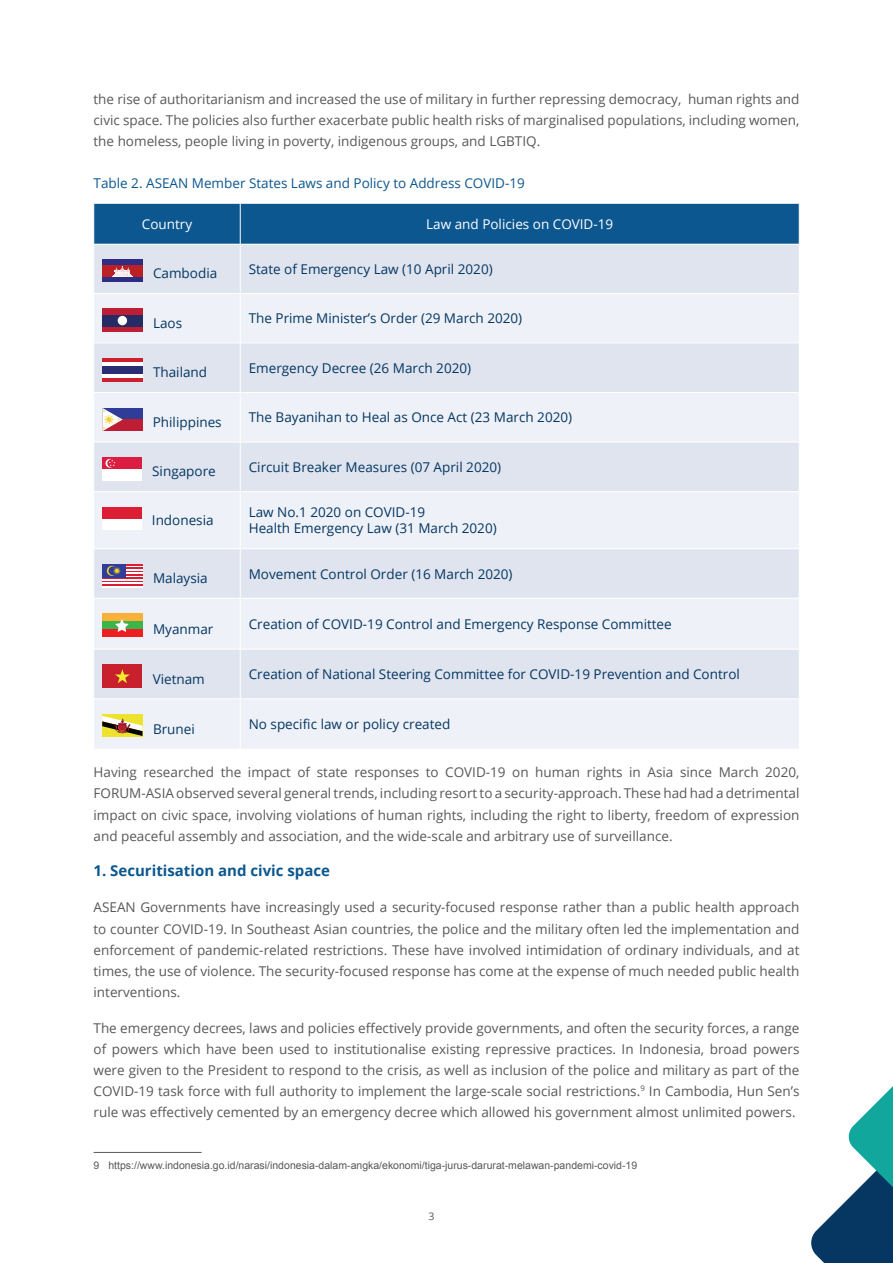
<style>
.page{position:relative;width:893px;height:1263px;background:#fff}
.page>*{position:absolute;margin:0;border:0;box-sizing:border-box;transform-origin:0 0}
.t1{font:700 15px "Open Sans";color:#0c578f}
.t2{font:13.5px/21px "Open Sans";color:#57585a;text-align:justify}
.t3{font:13.5px/16.2px "Open Sans";color:#053762}
.t4{font:13.5px "Open Sans";color:#0c578f}
.t5{font:13.5px "Open Sans";color:#fff}
.t6{font:10.5px "Arial";color:#57585a}
.t7{font:10.5px "Open Sans";color:#57585a}
</style>
<div class="page">
<hr style="left:94px;top:1152px;width:108px;height:1px;background:#57585a">
<svg style="left:811px;top:1086px;width:82px;height:177px"></svg>
<div style="left:94px;top:204px;width:705px;height:40px;background:#0c578f"></div>
<div style="left:94px;top:245px;width:705px;height:48px;background:#dfe4ef"></div>
<svg style="left:94px;top:294px;width:705px;height:455px;background:#e7ebf3"></svg>
<hr style="left:240px;top:203px;width:1px;height:41px;background:#fff">
<hr style="left:240px;top:244px;width:1px;height:49px;background:#fff">
<hr style="left:240px;top:294px;width:1px;height:49px;background:#fff">
<hr style="left:94px;top:343px;width:146px;height:1px;background:#fff">
<hr style="left:240px;top:343px;width:559px;height:1px;background:#fff">
<hr style="left:240px;top:343px;width:1px;height:49px;background:#fff">
<hr style="left:94px;top:392px;width:146px;height:1px;background:#fff">
<hr style="left:240px;top:392px;width:559px;height:1px;background:#fff">
<hr style="left:240px;top:393px;width:1px;height:49px;background:#fff">
<hr style="left:94px;top:442px;width:146px;height:1px;background:#fff">
<hr style="left:240px;top:442px;width:559px;height:1px;background:#fff">
<hr style="left:240px;top:442px;width:1px;height:49px;background:#fff">
<hr style="left:94px;top:491px;width:146px;height:1px;background:#fff">
<hr style="left:240px;top:491px;width:559px;height:1px;background:#fff">
<hr style="left:240px;top:492px;width:1px;height:57px;background:#fff">
<hr style="left:94px;top:548px;width:146px;height:1px;background:#fff">
<hr style="left:240px;top:548px;width:559px;height:1px;background:#fff">
<hr style="left:240px;top:549px;width:1px;height:49px;background:#fff">
<hr style="left:94px;top:598px;width:146px;height:1px;background:#fff">
<hr style="left:240px;top:598px;width:559px;height:1px;background:#fff">
<hr style="left:240px;top:598px;width:1px;height:51px;background:#fff">
<hr style="left:94px;top:649px;width:146px;height:1px;background:#fff">
<hr style="left:240px;top:649px;width:559px;height:1px;background:#fff">
<hr style="left:240px;top:649px;width:1px;height:50px;background:#fff">
<hr style="left:94px;top:699px;width:146px;height:1px;background:#fff">
<hr style="left:240px;top:699px;width:559px;height:1px;background:#fff">
<hr style="left:240px;top:699px;width:1px;height:50px;background:#fff">
<div style="left:102px;top:259px;width:41px;height:23px;background:#2d2d86"></div>
<div style="left:102px;top:265px;width:41px;height:12px;background:#ba2024"></div>
<svg style="left:112px;top:266px;width:20px;height:11px"></svg>
<div style="left:102px;top:309px;width:41px;height:23px;background:#be1e33"></div>
<div style="left:102px;top:315px;width:41px;height:11px;background:#252b64"></div>
<div style="left:118px;top:316px;width:9px;height:9px;background:#fff;border-radius:50%"></div>
<div style="left:102px;top:358px;width:41px;height:23px;background:#cd1f2c"></div>
<div style="left:102px;top:362px;width:41px;height:16px;background:#fff"></div>
<div style="left:102px;top:366px;width:41px;height:8px;background:#2b2e75"></div>
<div style="left:102px;top:408px;width:40px;height:12px;background:#2f3c98"></div>
<div style="left:102px;top:420px;width:40px;height:11px;background:#be1e33"></div>
<svg style="left:102px;top:408px;width:21px;height:23px"></svg>
<div style="left:102px;top:457px;width:40px;height:12px;background:#da1d41"></div>
<div style="left:102px;top:469px;width:40px;height:12px;background:#fff"></div>
<svg style="left:105px;top:459px;width:9px;height:9px"></svg>
<svg style="left:107px;top:459px;width:9px;height:8px"></svg>
<svg style="left:109px;top:460px;width:7px;height:6px"></svg>
<div style="left:102px;top:507px;width:39px;height:12px;background:#db1e33"></div>
<div style="left:102px;top:519px;width:39px;height:10px;background:#fff"></div>
<hr style="left:102px;top:564px;width:41px;height:2px;background:#db1e33">
<hr style="left:102px;top:566px;width:41px;height:1px;background:#fff">
<hr style="left:102px;top:567px;width:41px;height:2px;background:#db1e33">
<hr style="left:102px;top:569px;width:41px;height:2px;background:#fff">
<hr style="left:102px;top:571px;width:41px;height:1px;background:#db1e33">
<hr style="left:102px;top:572px;width:41px;height:2px;background:#fff">
<hr style="left:102px;top:574px;width:41px;height:2px;background:#db1e33">
<hr style="left:102px;top:576px;width:41px;height:1px;background:#fff">
<hr style="left:102px;top:577px;width:41px;height:2px;background:#db1e33">
<hr style="left:102px;top:579px;width:41px;height:2px;background:#fff">
<hr style="left:102px;top:581px;width:41px;height:1px;background:#db1e33">
<hr style="left:102px;top:582px;width:41px;height:2px;background:#fff">
<hr style="left:102px;top:584px;width:41px;height:2px;background:#db1e33">
<hr style="left:102px;top:586px;width:41px;height:1px;background:#fff">
<div style="left:102px;top:564px;width:24px;height:13px;background:#303e99"></div>
<svg style="left:107px;top:566px;width:14px;height:10px"></svg>
<div style="left:102px;top:613px;width:41px;height:24px;background:#3bb54a"></div>
<div style="left:102px;top:613px;width:41px;height:8px;background:#fbb03a"></div>
<div style="left:102px;top:629px;width:41px;height:8px;background:#ee1f23"></div>
<svg style="left:115px;top:619px;width:14px;height:13px"></svg>
<div style="left:102px;top:664px;width:40px;height:24px;background:#c8202c"></div>
<svg style="left:115px;top:669px;width:15px;height:14px"></svg>
<div style="left:102px;top:714px;width:41px;height:23px;background:#ede22d"></div>
<svg style="left:102px;top:716px;width:41px;height:20px"></svg>
<p class="t2" style="left:94px;top:88px;width:707px">the rise of authoritarianism and increased the use of military in further repressing democracy, human rights and civic space. The policies also further exacerbate public health risks of marginalised populations, including women, the homeless, people living in poverty, indigenous groups, and LGBTIQ.</p>
<p class="t4" style="left:94px;top:174px;width:433px">Table 2. ASEAN Member States Laws and Policy to Address COVID-19</p>
<p class="t5" style="left:142px;top:215px;width:52px">Country</p>
<p class="t5" style="left:426px;top:215px;width:189px">Law and Policies on COVID-19</p>
<p class="t3" style="left:153px;top:265px;width:66px">Cambodia</p>
<p class="t3" style="left:249px;top:261px;width:245px">State of Emergency Law (10 April 2020)</p>
<p class="t3" style="left:153px;top:314px;width:31px">Laos</p>
<p class="t3" style="left:249px;top:310px;width:275px">The Prime Minister’s Order (29 March 2020)</p>
<p class="t3" style="left:153px;top:364px;width:56px">Thailand</p>
<p class="t3" style="left:249px;top:359px;width:224px">Emergency Decree (26 March 2020)</p>
<p class="t3" style="left:153px;top:413px;width:70px">Philippines</p>
<p class="t3" style="left:249px;top:409px;width:325px">The Bayanihan to Heal as Once Act (23 March 2020)</p>
<p class="t3" style="left:152px;top:463px;width:65px">Singapore</p>
<p class="t3" style="left:249px;top:459px;width:254px">Circuit Breaker Measures (07 April 2020)</p>
<p class="t3" style="left:152px;top:512px;width:63px">Indonesia</p>
<p class="t3" style="left:249px;top:504px;width:249px">Law No.1 2020 on COVID-19<br>Health Emergency Law (31 March 2020)</p>
<p class="t3" style="left:153px;top:569px;width:56px">Malaysia</p>
<p class="t3" style="left:249px;top:565px;width:265px">Movement Control Order (16 March 2020)</p>
<p class="t3" style="left:153px;top:620px;width:62px">Myanmar</p>
<p class="t3" style="left:249px;top:615px;width:424px">Creation of COVID-19 Control and Emergency Response Committee</p>
<p class="t3" style="left:153px;top:670px;width:54px">Vietnam</p>
<p class="t3" style="left:249px;top:666px;width:493px">Creation of National Steering Committee for COVID-19 Prevention and Control</p>
<p class="t3" style="left:153px;top:720px;width:43px">Brunei</p>
<p class="t3" style="left:249px;top:716px;width:203px">No specific law or policy created</p>
<p class="t2" style="left:94px;top:762px;width:707px">Having researched the impact of state responses to COVID-19 on human rights in Asia since March 2020, FORUM-ASIA observed several general trends, including resort to a security-approach. These had had a detrimental impact on civic space, involving violations of human rights, including the right to liberty, freedom of expression and peaceful assembly and association, and the wide-scale and arbitrary use of surveillance.</p>
<p class="t1" style="left:94px;top:860px;width:238px">1. Securitisation and civic space</p>
<p class="t2" style="left:94px;top:897px;width:707px">ASEAN Governments have increasingly used a security-focused response rather than a public health approach to counter COVID-19. In Southeast Asian countries, the police and the military often led the implementation and enforcement of pandemic-related restrictions. These have involved intimidation of ordinary individuals, and at times, the use of violence. The security-focused response has come at the expense of much needed public health interventions.</p>
<p class="t2" style="left:94px;top:1017px;width:707px">The emergency decrees, laws and policies effectively provide governments, and often the security forces, a range of powers which have been used to institutionalise existing repressive practices. In Indonesia, broad powers were given to the President to respond to the crisis, as well as inclusion of the police and military as part of the COVID-19 task force with full authority to implement the large-scale social restrictions.<sup>9</sup> In Cambodia, Hun Sen’s rule was effectively cemented by an emergency decree which allowed his government almost unlimited powers.</p>
<p class="t6" style="left:94px;top:1159px;width:545px">9 https://www.indonesia.go.id/narasi/indonesia-dalam-angka/ekonomi/tiga-jurus-darurat-melawan-pandemi-covid-19</p>
<p class="t7" style="left:429px;top:1209px;width:8px">3</p>
</div>
